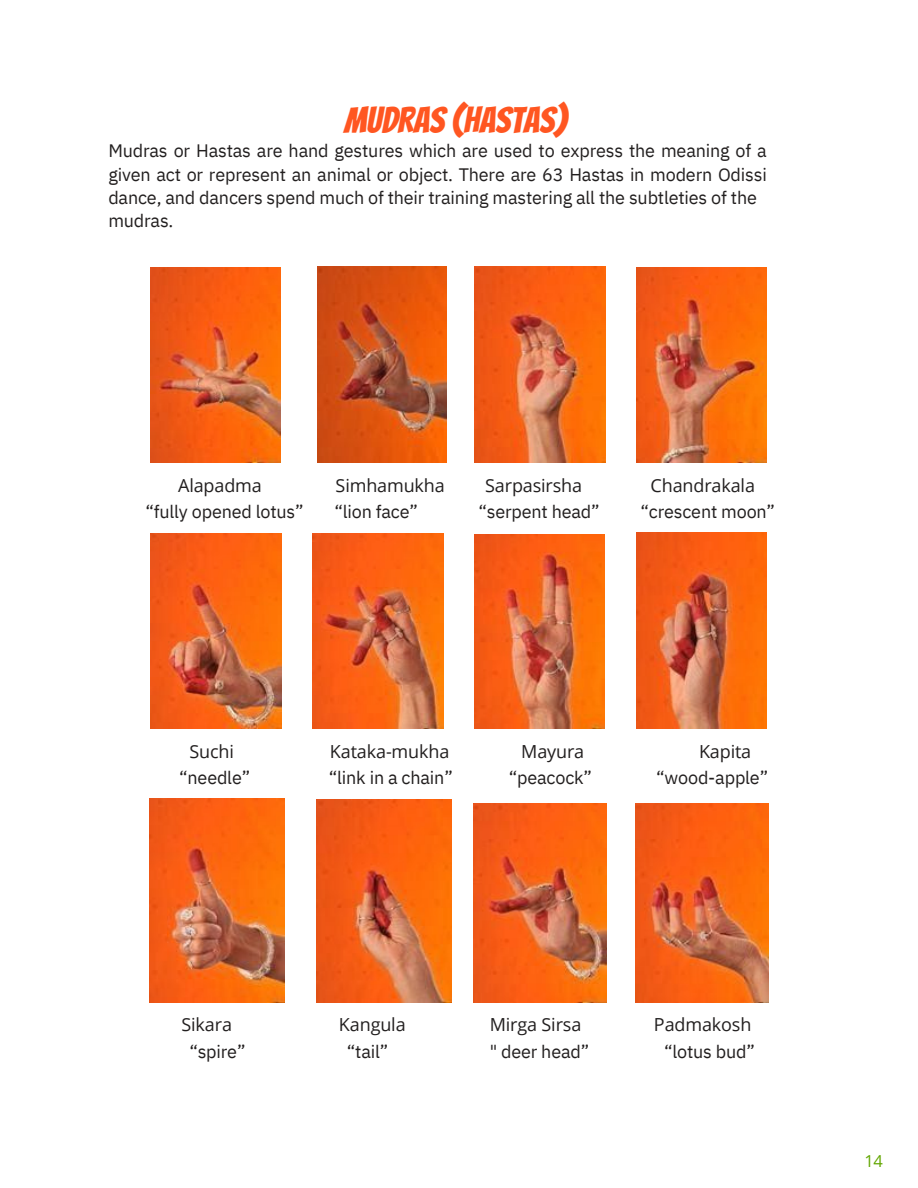
<style>
.page{position:relative;width:918px;height:1188px;background:#fff}
.page>*{position:absolute;margin:0;border:0;box-sizing:border-box;transform-origin:0 0}
.t1{font:36px "Bangers";color:#ff5621}
.t2{font:18px/23.7px "IBM Plex Sans";letter-spacing:-.01em;color:#221f1f;text-align:justify}
.t3{font:18px "Open Sans";letter-spacing:-.005em;color:#221f1f}
.t4{font:16.5px "Open Sans";color:#62a600}
</style>
<div class="page">
<img style="left:151px;top:268px;width:129px;height:194px">
<img style="left:317px;top:267px;width:130px;height:195px">
<img style="left:475px;top:267px;width:130px;height:195px">
<img style="left:637px;top:268px;width:129px;height:194px">
<img style="left:151px;top:533px;width:130px;height:196px">
<img style="left:313px;top:533px;width:130px;height:196px">
<img style="left:475px;top:534px;width:129px;height:195px">
<img style="left:637px;top:532px;width:129px;height:197px">
<img style="left:150px;top:799px;width:135px;height:203px">
<img style="left:316px;top:800px;width:135px;height:202px">
<img style="left:474px;top:803px;width:132px;height:199px">
<img style="left:636px;top:803px;width:132px;height:199px">
<p class="t1" style="left:344px;top:101px;width:224px">MUDRAS (HASTAS)</p>
<p class="t2" style="left:108px;top:138px;width:660px">Mudras or Hastas are hand gestures which are used to express the meaning of a given act or represent an animal or object. There are 63 Hastas in modern Odissi dance, and dancers spend much of their training mastering all the subtleties of the</p>
<p class="t2" style="left:108px;top:208px;width:67px">mudras.</p>
<p class="t3" style="left:178px;top:472px;width:85px">Alapadma</p>
<p class="t3" style="left:336px;top:472px;width:111px">Simhamukha</p>
<p class="t3" style="left:485px;top:472px;width:98px">Sarpasirsha</p>
<p class="t3" style="left:651px;top:472px;width:106px">Chandrakala</p>
<p class="t2" style="left:145px;top:499px;width:160px">“fully opened lotus”</p>
<p class="t2" style="left:334px;top:499px;width:85px">“lion face”</p>
<p class="t2" style="left:478px;top:499px;width:123px">“serpent head”</p>
<p class="t2" style="left:640px;top:499px;width:136px">“crescent moon”</p>
<p class="t3" style="left:189px;top:739px;width:46px">Suchi</p>
<p class="t3" style="left:330px;top:739px;width:121px">Kataka-mukha</p>
<p class="t3" style="left:521px;top:739px;width:65px">Mayura</p>
<p class="t3" style="left:699px;top:739px;width:54px">Kapita</p>
<p class="t2" style="left:179px;top:766px;width:73px">“needle”</p>
<p class="t2" style="left:329px;top:766px;width:126px">“link in a chain”</p>
<p class="t2" style="left:509px;top:766px;width:85px">“peacock”</p>
<p class="t2" style="left:656px;top:766px;width:113px">“wood-apple”</p>
<p class="t3" style="left:181px;top:1011px;width:52px">Sikara</p>
<p class="t3" style="left:339px;top:1011px;width:68px">Kangula</p>
<p class="t3" style="left:490px;top:1011px;width:93px">Mirga Sirsa</p>
<p class="t3" style="left:654px;top:1011px;width:99px">Padmakosh</p>
<p class="t2" style="left:189px;top:1039px;width:58px">“spire”</p>
<p class="t2" style="left:347px;top:1039px;width:43px">“tail”</p>
<p class="t2" style="left:490px;top:1039px;width:101px">" deer head”</p>
<p class="t2" style="left:664px;top:1039px;width:92px">“lotus bud”</p>
<p class="t4" style="left:864px;top:1149px;width:20px">14</p>
</div>
